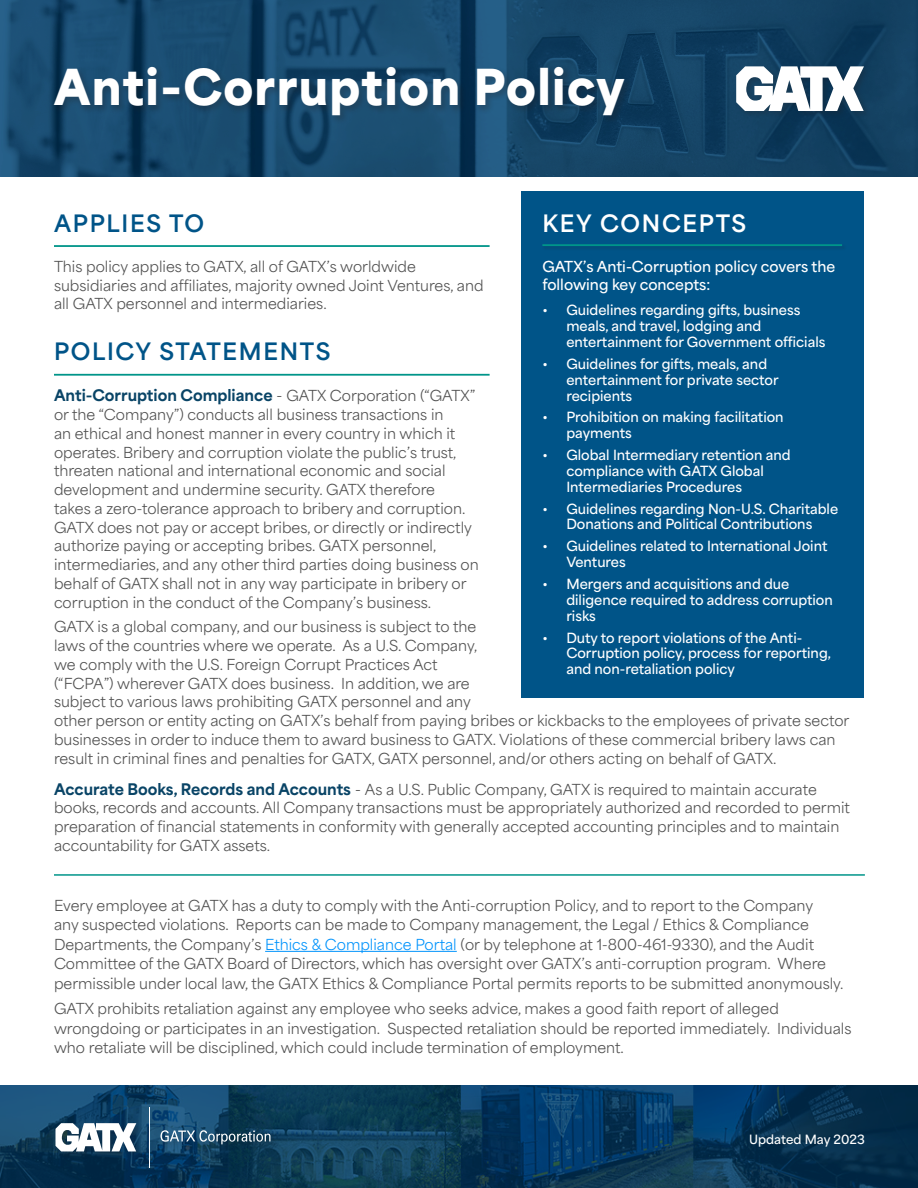
<style>
.page{position:relative;width:918px;height:1188px;background:#fff}
.page>*{position:absolute;margin:0;border:0;box-sizing:border-box;transform-origin:0 0}
.t1{font:900 46.5px "Area Normal";letter-spacing:.03em;color:#fff}
.t2{font:700 22.5px "Area Normal";letter-spacing:.075em;color:#005488}
.t3{font:700 22.5px "Area Normal";letter-spacing:.075em;color:#fff}
.t4{font:800 15px "Area Normal";color:#094466}
.t5{font:14.25px/18.8px "Area Normal";color:#515151}
.t6{font:600 14.25px/18px "Area Normal";color:#fff}
.t7{font:600 13.2px/15.9px "Area Normal";color:#fff}
.t8{font:600 12px "Area Normal";letter-spacing:.005em;color:#fff}
.s1{font-weight:400;color:#515151}
.s2{font-weight:400;font-size:14.25px;color:#515151}
.s3{font-weight:800;font-size:15px;color:#094466}
.s4{font-size:15px}
.s5{color:#0093fc}
</style>
<div class="page">
<svg style="left:0;top:0;width:918px;height:176px;background:#154669"></svg>
<div style="left:51px;top:64px;width:583px;height:60px;background:#231f20;opacity:.25"></div>
<div style="left:734px;top:65px;width:138px;height:54px;background:#231f20;opacity:.25"></div>
<svg style="left:736px;top:67px;width:128px;height:44px"></svg>
<hr style="left:54px;top:245px;width:436px;height:2px;background:#009589">
<hr style="left:54px;top:374px;width:436px;height:2px;background:#009589">
<hr style="left:265px;top:951px;width:192px;height:1px;background:#0093fc">
<svg style="left:0;top:1085px;width:918px;height:103px;background:#0a395b"></svg>
<div style="left:54px;top:1106px;width:224px;height:69px;background:#231f20;opacity:.25"></div>
<svg style="left:56px;top:1123px;width:80px;height:28px"></svg>
<hr style="left:149px;top:1107px;width:1px;height:61px;background:#fff">
<svg style="left:160px;top:1130px;width:111px;height:14px;background:#496d85"></svg>
<div style="left:521px;top:191px;width:342px;height:507px;background:#005488"></div>
<div style="left:541px;top:243px;width:306px;height:8px;background:#02517e"></div>
<hr style="left:542px;top:244px;width:300px;height:2px;background:#009589">
<hr style="left:54px;top:874px;width:811px;height:2px;background:#009589">
<p class="t1" style="left:54px;top:45px;width:572px">Anti-Corruption Policy</p>
<p class="t2" style="left:54px;top:203px;width:152px">APPLIES TO</p>
<p class="t5" style="left:54px;top:255px;width:431px">This policy applies to GATX, all of GATX’s worldwide subsidiaries and affiliates, majority owned Joint Ventures, and all GATX personnel and intermediaries.</p>
<p class="t2" style="left:54px;top:332px;width:278px">POLICY STATEMENTS</p>
<p class="t3" style="left:542px;top:203px;width:205px">KEY CONCEPTS</p>
<p class="t6" style="left:542px;top:256px;width:294px">GATX’s Anti-Corruption policy covers the following key concepts:</p>
<p class="t7" style="left:566px;top:301px;width:261px;text-indent:-24px">• Guidelines regarding gifts, business meals, and travel, lodging and entertainment for Government officials</p>
<p class="t7" style="left:566px;top:354px;width:214px;text-indent:-24px">• Guidelines for gifts, meals, and entertainment for private sector recipients</p>
<p class="t7" style="left:566px;top:408px;width:219px;text-indent:-24px">• Prohibition on making facilitation payments</p>
<p class="t7" style="left:566px;top:446px;width:226px;text-indent:-24px">• Global Intermediary retention and compliance with GATX Global<br>Intermediaries Procedures</p>
<p class="t7" style="left:542px;top:499px;width:297px;text-align:center">• Guidelines regarding Non-U.S. Charitable<br>Donations and Political Contributions</p>
<p class="t7" style="left:566px;top:537px;width:263px;text-indent:-24px">• Guidelines related to International Joint<br>Ventures</p>
<p class="t7" style="left:566px;top:575px;width:268px;text-indent:-24px">• Mergers and acquisitions and due diligence required to address corruption risks</p>
<p class="t7" style="left:566px;top:628px;width:266px;text-indent:-24px">• Duty to report violations of the Anti-<br>Corruption policy, process for reporting, and non-retaliation policy</p>
<p class="t4" style="left:54px;top:382px;width:423px">Anti-Corruption Compliance <span class="s1">-</span> <span class="s2">GATX Corporation (“GATX”</span></p>
<p class="t5" style="left:54px;top:404px;width:426px">or the “Company”) conducts all business transactions in<br>an ethical and honest manner in every country in which it operates. Bribery and corruption violate the public’s trust, threaten national and international economic and social development and undermine security. GATX therefore<br>takes a zero-tolerance approach to bribery and corruption.<br>GATX does not pay or accept bribes, or directly or indirectly authorize paying or accepting bribes. GATX personnel, intermediaries, and any other third parties doing business on behalf of GATX shall not in any way participate in bribery or corruption in the conduct of the Company’s business.</p>
<p class="t5" style="left:54px;top:616px;width:797px">GATX is a global company, and our business is subject to the<br>laws of the countries where we operate. As a U.S. Company,<br>we comply with the U.S. Foreign Corrupt Practices Act<br>(“FCPA”) wherever GATX does business. In addition, we are<br>subject to various laws prohibiting GATX personnel and any<br>other person or entity acting on GATX’s behalf from paying bribes or kickbacks to the employees of private sector businesses in order to induce them to award business to GATX. Violations of these commercial bribery laws can result in criminal fines and penalties for GATX, GATX personnel, and/or others acting on behalf of GATX.</p>
<p class="t5" style="left:54px;top:778px;width:798px"><span class="s3">Accurate Books, Records and Accounts</span> <span class="s4">-</span> As a U.S. Public Company, GATX is required to maintain accurate books, records and accounts. All Company transactions must be appropriately authorized and recorded to permit preparation of financial statements in conformity with generally accepted accounting principles and to maintain accountability for GATX assets.</p>
<p class="t5" style="left:54px;top:894px;width:791px;line-height:19.5px">Every employee at GATX has a duty to comply with the Anti-corruption Policy, and to report to the Company<br>any suspected violations. Reports can be made to Company management, the Legal / Ethics &amp; Compliance Departments, the Company’s <span class="s5">Ethics &amp; Compliance Portal</span> (or by telephone at 1-800-461-9330), and the Audit Committee of the GATX Board of Directors, which has oversight over GATX’s anti-corruption program. Where permissible under local law, the GATX Ethics &amp; Compliance Portal permits reports to be submitted anonymously.</p>
<p class="t5" style="left:54px;top:997px;width:799px;line-height:19.5px">GATX prohibits retaliation against any employee who seeks advice, makes a good faith report of alleged wrongdoing or participates in an investigation. Suspected retaliation should be reported immediately. Individuals who retaliate will be disciplined, which could include termination of employment.</p>
<p class="t8" style="left:749px;top:1129px;width:117px">Updated May 2023</p>
</div>
